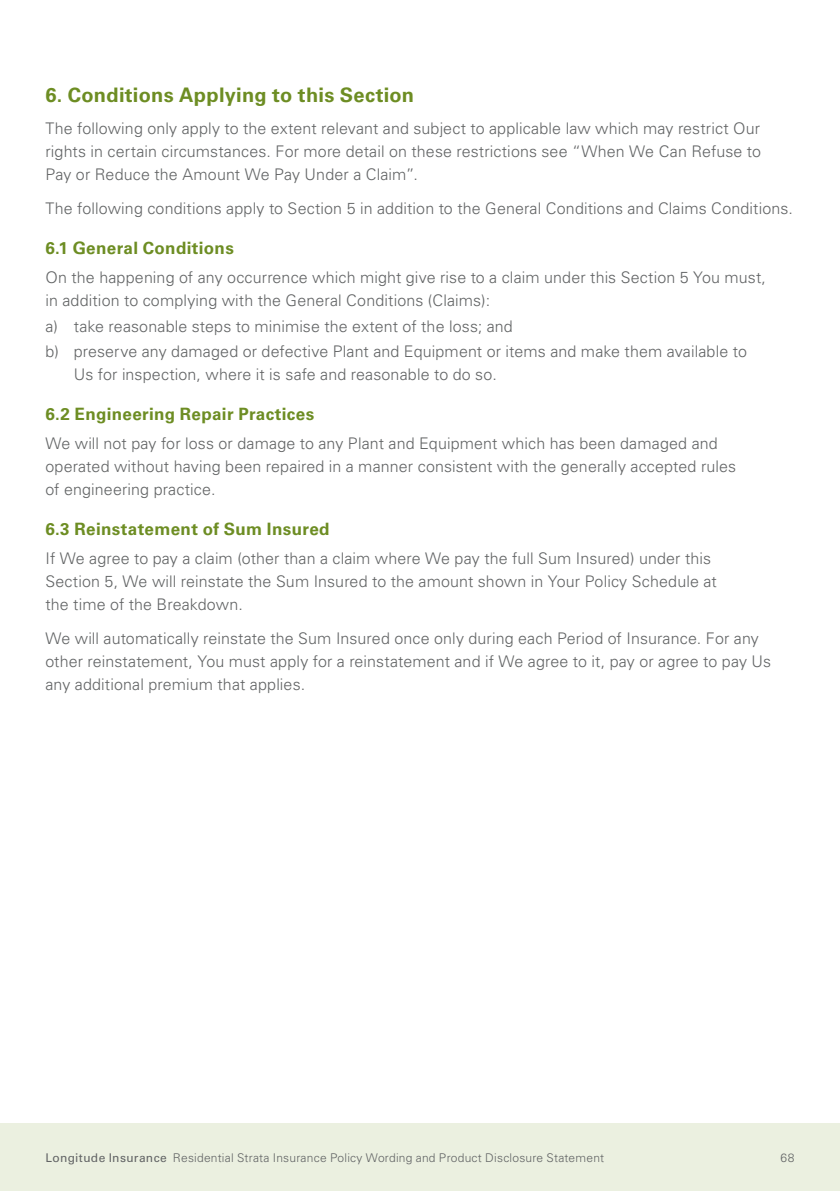
<style>
.page{position:relative;width:840px;height:1191px;background:#fff}
.page>*{position:absolute;margin:0;border:0;box-sizing:border-box;transform-origin:0 0}
.t1{font:700 20px "Univers LT Pro 65";letter-spacing:.01em;color:#6d8d23}
.t2{font:700 17px "Univers LT Pro 65";letter-spacing:.02em;color:#6d8d23}
.t3{font:300 16px/23px "Univers LT Pro 45";letter-spacing:.01em;color:#626465}
.t4{font:300 12px "Univers LT Pro 45";letter-spacing:.02em;color:#626465}
.s1{font-family:"Univers LT Pro 55 Roman";font-weight:400}
</style>
<div class="page">
<div style="left:0;top:1123px;width:839px;height:68px;background:#ebf0e0"></div>
<p class="t1" style="left:45px;top:81px;width:370px">6. Conditions Applying to this Section</p>
<p class="t3" style="left:45px;top:116px;width:716px;text-align:justify">The following only apply to the extent relevant and subject to applicable law which may restrict Our rights in certain circumstances. For more detail on these restrictions see “When We Can Refuse to Pay or Reduce the Amount We Pay Under a Claim”.</p>
<p class="t3" style="left:45px;top:196px;width:748px">The following conditions apply to Section 5 in addition to the General Conditions and Claims Conditions.</p>
<p class="t2" style="left:45px;top:236px;width:190px">6.1 General Conditions</p>
<p class="t3" style="left:45px;top:265px;width:721px">On the happening of any occurrence which might give rise to a claim under this Section 5 You must, in addition to complying with the General Conditions (Claims):</p>
<p class="t3" style="left:45px;top:312px;width:702px;line-height:25.8px">a) take reasonable steps to minimise the extent of the loss; and<br>b) preserve any damaged or defective Plant and Equipment or items and make them available to</p>
<p class="t3" style="left:74px;top:363px;width:424px">Us for inspection, where it is safe and reasonable to do so.</p>
<p class="t2" style="left:45px;top:402px;width:270px">6.2 Engineering Repair Practices</p>
<p class="t3" style="left:45px;top:431px;width:692px">We will not pay for loss or damage to any Plant and Equipment which has been damaged and operated without having been repaired in a manner consistent with the generally accepted rules of engineering practice.</p>
<p class="t2" style="left:45px;top:517px;width:286px">6.3 Reinstatement of Sum Insured</p>
<p class="t3" style="left:45px;top:546px;width:672px">If We agree to pay a claim (other than a claim where We pay the full Sum Insured) under this<br>Section 5, We will reinstate the Sum Insured to the amount shown in Your Policy Schedule at the time of the Breakdown.</p>
<p class="t3" style="left:45px;top:626px;width:727px">We will automatically reinstate the Sum Insured once only during each Period of Insurance. For any other reinstatement, You must apply for a reinstatement and if We agree to it, pay or agree to pay Us any additional premium that applies.</p>
<p class="t4" style="left:45px;top:1149px;width:560px"><span class="s1">Longitude Insurance</span> Residential Strata Insurance Policy Wording and Product Disclosure Statement</p>
<p class="t4" style="left:780px;top:1149px;width:15px">68</p>
</div>
